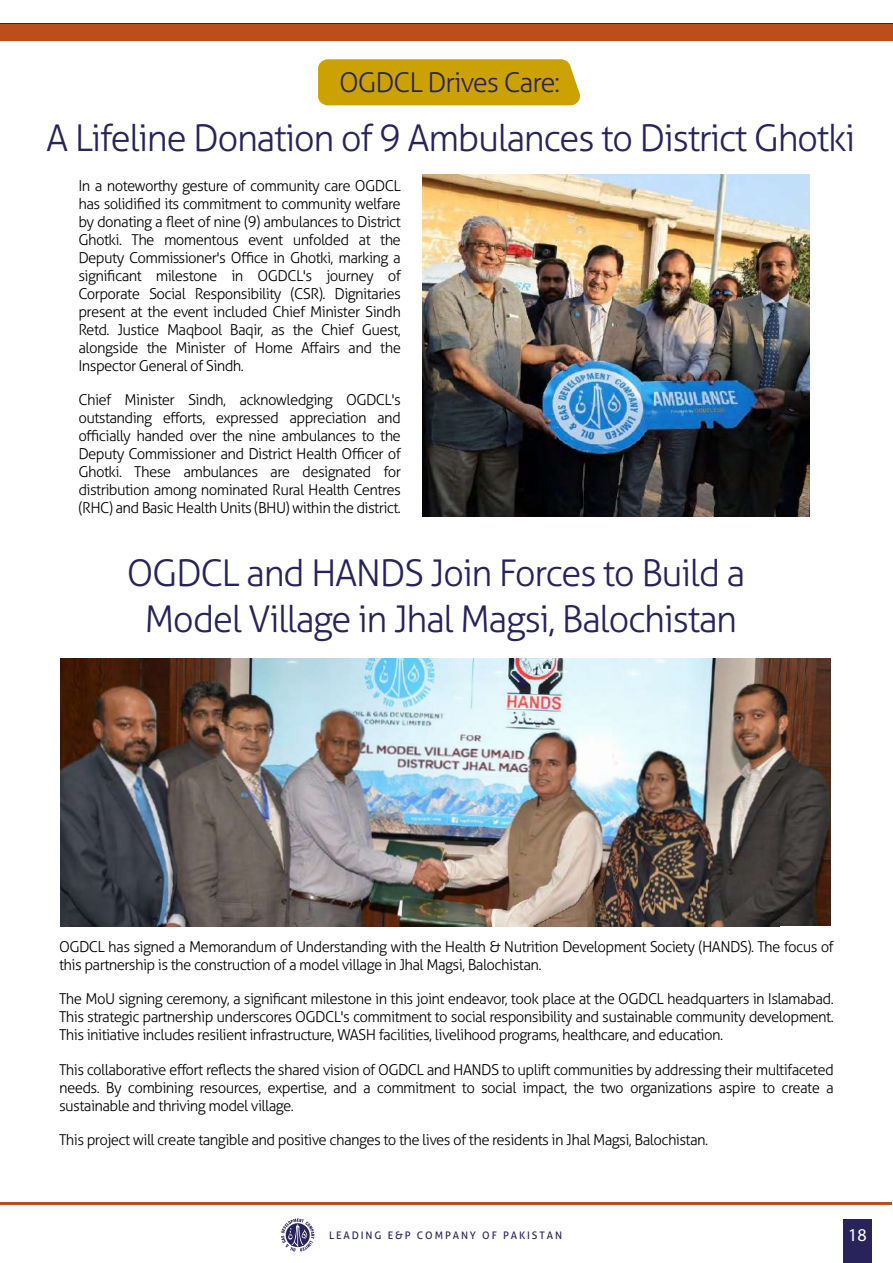
<style>
.page{position:relative;width:893px;height:1263px;background:#fff}
.page>*{position:absolute;margin:0;border:0;box-sizing:border-box;transform-origin:0 0}
.t1{font:300 36.9px/45.8px "Aller";letter-spacing:-.04em;color:#29235c;text-align:center}
.t2{font:300 27.3px "Aller";letter-spacing:-.04em;color:#29235c}
.t3{font:18px "Myriad Pro";color:#fff}
.t4{font:300 15px/18px "Aller";letter-spacing:-.04em;color:#000;text-align:justify}
.t5{font:10.35px "Aller";letter-spacing:.18em;color:#29235c}
</style>
<div class="page">
<div style="left:0;top:23px;width:893px;height:18px;background:#bc4e1b"></div>
<hr style="left:0;top:23px;width:893px;height:1px;background:#29235c">
<svg style="left:281px;top:1218px;width:33px;height:33px"></svg>
<hr style="left:1px;top:1202px;width:891px;height:3px;background:#bc4e1b">
<div style="left:843px;top:1219px;width:28px;height:44px;background:#29235c"></div>
<div style="left:318px;top:59px;width:263px;height:46px;background:#cca202"></div>
<img style="left:60px;top:659px;width:771px;height:267px">
<img style="left:422px;top:175px;width:388px;height:341px">
<h2 class="t2" style="left:339px;top:65px;width:222px">OGDCL Drives Care:</h2>
<h1 class="t1" style="left:46px;top:115px;width:810px">A Lifeline Donation of 9 Ambulances to District Ghotki</h1>
<p class="t4" style="left:78px;top:176px;width:324px">In a noteworthy gesture of community care OGDCL has solidified its commitment to community welfare by donating a fleet of nine (9) ambulances to District Ghotki. The momentous event unfolded at the Deputy Commissioner's Office in Ghotki, marking a significant milestone in OGDCL's journey of Corporate Social Responsibility (CSR). Dignitaries present at the event included Chief Minister Sindh Retd. Justice Maqbool Baqir, as the Chief Guest, alongside the Minister of Home Affairs and the Inspector General of Sindh.</p>
<p class="t4" style="left:78px;top:391px;width:324px">Chief Minister Sindh, acknowledging OGDCL's outstanding efforts, expressed appreciation and officially handed over the nine ambulances to the Deputy Commissioner and District Health Officer of Ghotki. These ambulances are designated for distribution among nominated Rural Health Centres (RHC) and Basic Health Units (BHU) within the district.</p>
<h1 class="t1" style="left:127px;top:550px;width:620px">OGDCL and HANDS Join Forces to Build a<br>Model Village in Jhal Magsi, Balochistan</h1>
<p class="t4" style="left:59px;top:937px;width:776px">OGDCL has signed a Memorandum of Understanding with the Health &amp; Nutrition Development Society (HANDS). The focus of this partnership is the construction of a model village in Jhal Magsi, Balochistan.</p>
<p class="t4" style="left:59px;top:990px;width:776px">The MoU signing ceremony, a significant milestone in this joint endeavor, took place at the OGDCL headquarters in Islamabad.<br>This strategic partnership underscores OGDCL's commitment to social responsibility and sustainable community development.<br>This initiative includes resilient infrastructure, WASH facilities, livelihood programs, healthcare, and education.</p>
<p class="t4" style="left:59px;top:1060px;width:776px">This collaborative effort reflects the shared vision of OGDCL and HANDS to uplift communities by addressing their multifaceted needs. By combining resources, expertise, and a commitment to social impact, the two organizations aspire to create a sustainable and thriving model village.</p>
<p class="t4" style="left:59px;top:1131px;width:651px">This project will create tangible and positive changes to the lives of the residents in Jhal Magsi, Balochistan.</p>
<p class="t5" style="left:329px;top:1228px;width:235px">LEADING E&amp;P COMPANY OF PAKISTAN</p>
<p class="t3" style="left:848px;top:1225px;width:20px">18</p>
</div>
